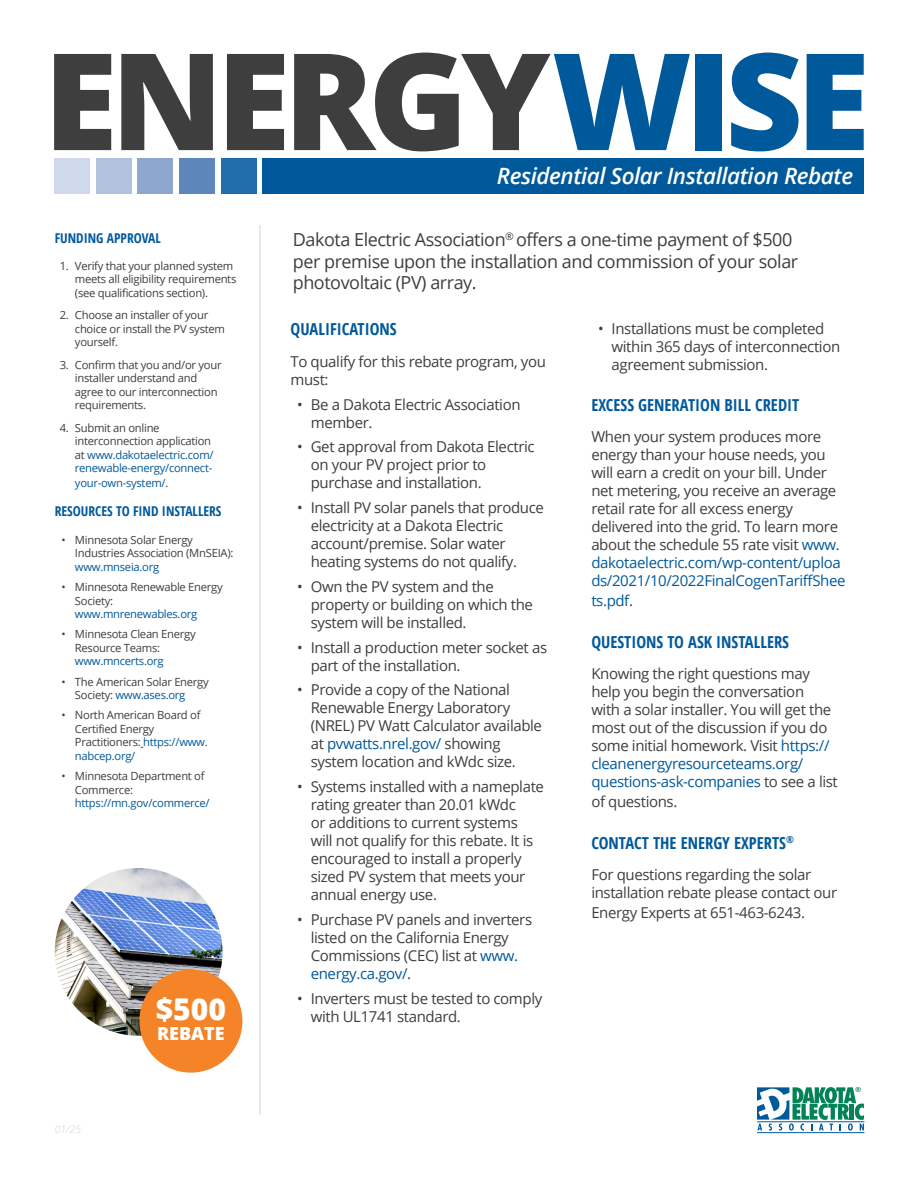
<style>
.page{position:relative;width:918px;height:1188px;background:#fff}
.page>*{position:absolute;margin:0;border:0;box-sizing:border-box;transform-origin:0 0}
.t1{font:800 134.7px "Open Sans";letter-spacing:-.05em;color:#3e3e3f}
.t2{font:800 30px "Open Sans";color:#fff}
.t3{font:italic 600 22.5px "Open Sans";letter-spacing:-.02em;color:#fff}
.Body_Copy_Bullet{font:18px/21.6px "Open Sans";letter-spacing:-.025em;color:#3e3e3f}
.t4{font:800 18px "Open Sans";color:#fff}
.Subhead_2{font:700 condensed 16.5px "Open Sans";color:#00599b}
.Body_Copy{font:15px/18px "Open Sans";letter-spacing:-.025em;color:#3e3e3f}
.Body_Copy-2{font:15px "Open Sans";color:#00599b}
.Subhead_2-2{font:700 condensed 13.5px "Open Sans";color:#00599b}
.t5{font:11.25px/13.5px "Open Sans";letter-spacing:-.025em;color:#3e3e3f}
.t6{font:11.25px/13.8px "Open Sans";letter-spacing:-.025em;color:#00599b}
.t7{font:italic 300 10.5px "Open Sans";color:#d1d2d4}
.s1{color:#00599b}
.s2{color:#3e3e3f}
</style>
<div class="page">
<hr style="left:757px;top:1132px;width:107px;height:1px;background:#00599a">
<svg style="left:757px;top:1087px;width:107px;height:44px"></svg>
<div style="left:54px;top:158px;width:36px;height:36px;background:#cfd9eb"></div>
<div style="left:96px;top:158px;width:36px;height:36px;background:#b2c2de"></div>
<div style="left:137px;top:158px;width:36px;height:36px;background:#8da7cf"></div>
<div style="left:179px;top:158px;width:36px;height:36px;background:#5d87bb"></div>
<div style="left:221px;top:158px;width:36px;height:36px;background:#216eaa"></div>
<div style="left:262px;top:158px;width:602px;height:36px;background:#00599b"></div>
<hr style="left:260px;top:225px;width:1px;height:890px;background:#d1d2d4">
<img style="left:55px;top:868px;width:168px;height:168px;border-radius:84px">
<div style="left:139px;top:970px;width:103px;height:103px;background:#f58429;border-radius:50%"></div>
<p class="t1" style="left:44px;top:-1px;width:828px">ENERGY<span class="s1">WISE</span></p>
<p class="t3" style="left:497px;top:160px;width:358px">Residential Solar Installation Rebate</p>
<p class="Subhead_2-2" style="left:55px;top:228px;width:108px">FUNDING APPROVAL</p>
<p class="t5" style="left:75px;top:259px;width:163px;text-indent:-15px">1. Verify that your planned system meets all eligibility requirements (see qualifications section).</p>
<p class="t5" style="left:75px;top:308px;width:151px;text-indent:-15px">2. Choose an installer of your choice or install the PV system yourself.</p>
<p class="t5" style="left:75px;top:358px;width:148px;text-indent:-15px">3. Confirm that you and/or your installer understand and agree to our interconnection requirements.</p>
<p class="t6" style="left:75px;top:420px;width:140px;text-indent:-15px"><span class="s2">4. Submit an online interconnection application at</span> www.dakotaelectric.com/ renewable-energy/connect&shy;your-own-system/<span class="s2">.</span></p>
<p class="Subhead_2-2" style="left:55px;top:502px;width:168px">RESOURCES TO FIND INSTALLERS</p>
<p class="t5" style="left:75px;top:533px;width:160px;text-indent:-14px">• Minnesota Solar Energy<br>Industries Association (MnSEIA): <span class="s1">www.mnseia.org</span></p>
<p class="t5" style="left:75px;top:580px;width:149px;text-indent:-14px">• Minnesota Renewable Energy<br>Society: <span class="s1">www.mnrenewables.org</span></p>
<p class="t5" style="left:75px;top:627px;width:122px;text-indent:-14px">• Minnesota Clean Energy<br>Resource Teams: <span class="s1">www.mncerts.org</span></p>
<p class="t5" style="left:75px;top:675px;width:135px;text-indent:-14px">• The American Solar Energy<br>Society: <span class="s1">www.ases.org</span></p>
<p class="t5" style="left:75px;top:708px;width:134px;text-indent:-14px">• North American Board of<br>Certified Energy<br>Practitioners: <span class="s1">https://www. nabcep.org/</span></p>
<p class="t5" style="left:75px;top:769px;width:136px;text-indent:-14px">• Minnesota Department of<br>Commerce: <span class="s1">https://mn.gov/commerce/</span></p>
<p class="t7" style="left:55px;top:1122px;width:28px">01/25</p>
<p class="t2" style="left:156px;top:987px;width:72px">$500</p>
<p class="t4" style="left:157px;top:1020px;width:69px">REBATE</p>
<p class="Body_Copy_Bullet" style="left:293px;top:228px;width:507px">Dakota Electric Association<sup>®</sup> offers a one-time payment of $500 per premise upon the installation and commission of your solar photovoltaic (PV) array.</p>
<p class="Subhead_2" style="left:291px;top:318px;width:108px">QUALIFICATIONS</p>
<p class="Body_Copy" style="left:291px;top:352px;width:257px">To qualify for this rebate program, you must:</p>
<p class="Body_Copy" style="left:311px;top:395px;width:211px;text-indent:-14px">• Be a Dakota Electric Association member.</p>
<p class="Body_Copy" style="left:311px;top:437px;width:225px;text-indent:-14px">• Get approval from Dakota Electric on your PV project prior to purchase and installation.</p>
<p class="Body_Copy" style="left:311px;top:498px;width:235px;text-indent:-14px">• Install PV solar panels that produce electricity at a Dakota Electric account/premise. Solar water heating systems do not qualify.</p>
<p class="Body_Copy" style="left:311px;top:577px;width:224px;text-indent:-14px">• Own the PV system and the property or building on which the system will be installed.</p>
<p class="Body_Copy" style="left:311px;top:638px;width:238px;text-indent:-14px">• Install a production meter socket as part of the installation.</p>
<p class="Body_Copy" style="left:311px;top:680px;width:233px;text-indent:-14px">• Provide a copy of the National<br>Renewable Energy Laboratory (NREL) PV Watt Calculator available at <span class="s1">pvwatts.nrel.gov/</span> showing system location and kWdc size.</p>
<p class="Body_Copy" style="left:311px;top:777px;width:235px;text-indent:-14px">• Systems installed with a nameplate rating greater than 20.01 kWdc<br>or additions to current systems<br>will not qualify for this rebate. It is encouraged to install a properly sized PV system that meets your annual energy use.</p>
<p class="Body_Copy" style="left:311px;top:910px;width:223px;text-indent:-14px">• Purchase PV panels and inverters listed on the California Energy<br>Commissions (CEC) list at <span class="s1">www. energy.ca.gov/</span>.</p>
<p class="Body_Copy" style="left:311px;top:989px;width:233px;text-indent:-14px">• Inverters must be tested to comply with UL1741 standard.</p>
<p class="Body_Copy" style="left:612px;top:319px;width:230px;text-indent:-14px">• Installations must be completed within 365 days of interconnection agreement submission.</p>
<p class="Subhead_2" style="left:591px;top:393px;width:209px">EXCESS GENERATION BILL CREDIT</p>
<p class="Body_Copy" style="left:591px;top:427px;width:256px">When your system produces more energy than your house needs, you will earn a credit on your bill. Under net metering, you receive an average retail rate for all excess energy delivered into the grid. To learn more about the schedule 55 rate visit <span class="s1">www. dakotaelectric.com/wp-content/uploa ds/2021/10/2022FinalCogenTariffShee</span></p>
<p class="Body_Copy-2" style="left:591px;top:590px;width:43px">ts.pdf<span class="s2">.</span></p>
<p class="Subhead_2" style="left:591px;top:630px;width:199px">QUESTIONS TO ASK INSTALLERS</p>
<p class="Body_Copy" style="left:591px;top:664px;width:248px">Knowing the right questions may help you begin the conversation<br>with a solar installer. You will get the most out of the discussion if you do some initial homework. Visit <span class="s1">https:// cleanenergyresourceteams.org/ questions-ask-companies</span> to see a list</p>
<p class="Body_Copy" style="left:591px;top:792px;width:88px">of questions.</p>
<p class="Subhead_2" style="left:591px;top:831px;width:204px">CONTACT THE ENERGY EXPERTS<sup>®</sup></p>
<p class="Body_Copy" style="left:591px;top:865px;width:247px">For questions regarding the solar installation rebate please contact our</p>
<p class="Body_Copy" style="left:591px;top:903px;width:215px">Energy Experts at 651-463-6243.</p>
</div>
